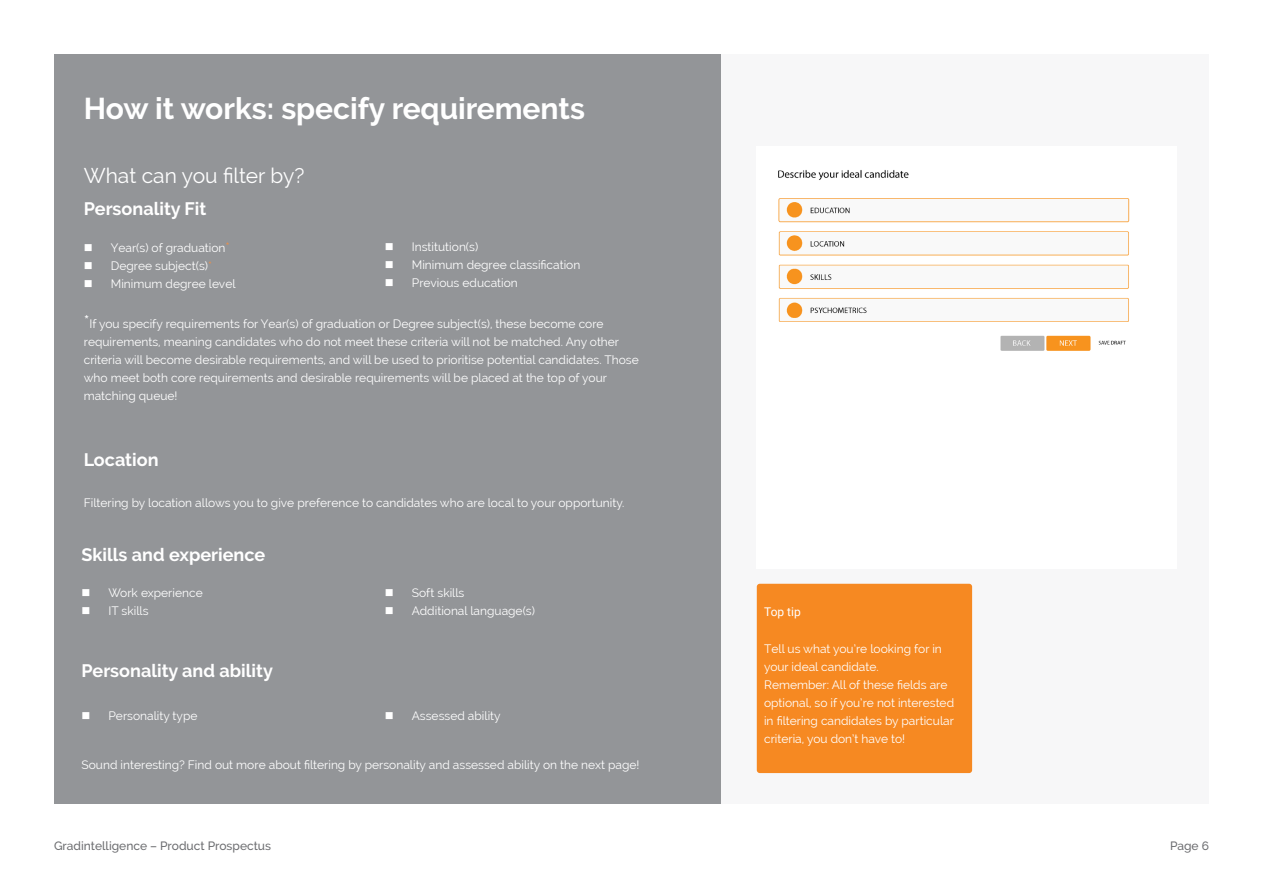
<style>
.page{position:relative;width:1263px;height:893px;background:#fff}
.page>*{position:absolute;margin:0;border:0;box-sizing:border-box;transform-origin:0 0}
.Page_Header{font:700 30px "Raleway";color:#fff}
.Page_Header-2{font:21px "Raleway";color:#fff}
.Document_Title{font:700 18px "Raleway";color:#fff}
.Body_Text{font:12px/18px "Raleway";color:#fff}
.t1{font:500 12px "Raleway";color:#6c6d70}
.Page_Header-3{font:12px "Roboto";color:#fff}
.s1{font-size:18px}
.s2{font-size:13.5px;color:#ee8f47}
.s3{color:#ee8f47}
</style>
<div class="page">
<div style="left:54px;top:54px;width:1155px;height:750px;background:#f7f7f8"></div>
<div style="left:54px;top:54px;width:666px;height:750px;background:#939598"></div>
<div style="left:757px;top:584px;width:215px;height:189px;background:#f68922;border-radius:3px"></div>
<img style="left:778px;top:170px;width:352px;height:181px">
<p class="Page_Header" style="left:84px;top:91px;width:503px">How it works: specify requirements</p>
<p class="Page_Header-2" style="left:84px;top:163px;width:222px">What can you filter by?</p>
<p class="Document_Title" style="left:84px;top:198px;width:124px">Personality Fit</p>
<p class="Body_Text" style="left:412px;top:237px;width:68px">Institution(s)</p>
<p class="Body_Text" style="left:412px;top:255px;width:170px">Minimum degree classification</p>
<p class="Body_Text" style="left:412px;top:273px;width:108px">Previous education</p>
<p class="Body_Text" style="left:84px;top:314px;width:556px"><span class="s1">*</span>If you specify requirements for Year(s) of graduation or Degree subject(s), these become core requirements, meaning candidates who do not meet these criteria will not be matched. Any other criteria will become desirable requirements, and will be used to prioritise potential candidates. Those who meet both core requirements and desirable requirements will be placed at the top of your matching queue!</p>
<p class="Body_Text" style="left:111px;top:239px;width:121px">Year(s) of graduation<span class="s2">*</span></p>
<p class="Body_Text" style="left:111px;top:257px;width:103px">Degree subject(s)<span class="s3">*</span></p>
<p class="Body_Text" style="left:111px;top:275px;width:126px">Minimum degree level</p>
<p class="Document_Title" style="left:84px;top:449px;width:76px">Location</p>
<p class="Body_Text" style="left:84px;top:494px;width:542px">Filtering by location allows you to give preference to candidates who are local to your opportunity.</p>
<p class="Document_Title" style="left:81px;top:544px;width:185px">Skills and experience</p>
<p class="Body_Text" style="left:109px;top:583px;width:96px">Work experience</p>
<p class="Body_Text" style="left:109px;top:601px;width:42px">IT skills</p>
<p class="Document_Title" style="left:81px;top:661px;width:193px">Personality and ability</p>
<p class="Body_Text" style="left:412px;top:583px;width:54px">Soft skills</p>
<p class="Body_Text" style="left:412px;top:601px;width:125px">Additional language(s)</p>
<p class="Body_Text" style="left:109px;top:707px;width:91px">Personality type</p>
<p class="Body_Text" style="left:82px;top:756px;width:559px">Sound interesting? Find out more about filtering by personality and assessed ability on the next page!</p>
<p class="Body_Text" style="left:412px;top:707px;width:90px">Assessed ability</p>
<p class="Page_Header-3" style="left:764px;top:603px;width:38px">Top tip</p>
<p class="Body_Text" style="left:764px;top:640px;width:179px">Tell us what you’re looking for in your ideal candidate.</p>
<p class="Body_Text" style="left:764px;top:676px;width:192px">Remember: All of these fields are optional, so if you’re not interested in filtering candidates by particular criteria, you don’t have to!</p>
<p class="t1" style="left:54px;top:839px;width:219px">Gradintelligence – Product Prospectus</p>
<p class="t1" style="left:1170px;top:839px;width:40px">Page 6</p>
</div>
